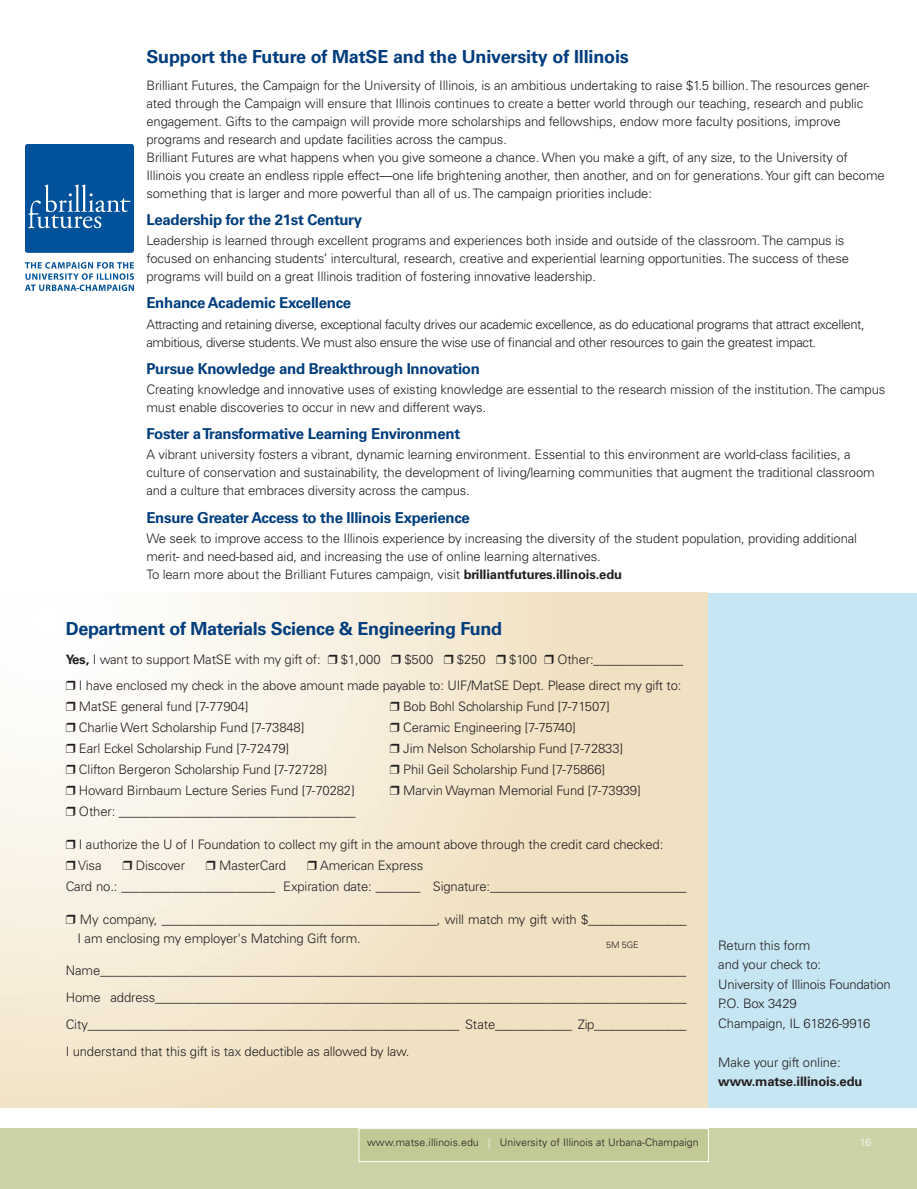
<style>
.page{position:relative;width:917px;height:1189px;background:#fff}
.page>*{position:absolute;margin:0;border:0;box-sizing:border-box;transform-origin:0 0}
.head_2{font:700 18px "Univers LT Std";letter-spacing:-.02em;color:#013d7d}
.head_3{font:700 15px "Univers LT Std";letter-spacing:-.02em;color:#013d7d}
.body_text_first_para{font:300 13.05px/18px "Univers LT Std";letter-spacing:-.01em;color:#231f20}
.body_text_first_para-2{font:300 13.05px/18px "Univers LT Std";letter-spacing:-.03em;color:#231f20}
.body_text_first_para-3{font:700 13.05px/19.5px "Univers LT Std";letter-spacing:-.01em;color:#231f20}
.t1{font:300 10.5px "Univers LT Std";letter-spacing:.01em;color:#231f20}
.t2{font:300 10.5px "Univers LT Std";color:#fff}
.body_text_first_para-4{font:300 9px "Univers LT Std";color:#231f20}
.s1{font-weight:700}
.s2{font-weight:300}
.s3{color:#fff}
</style>
<div class="page">
<div style="left:0;top:1128px;width:916px;height:61px;background:#cdd2a6"></div>
<div style="left:358px;top:1128px;width:350px;height:34px;background:#c2c994;border:1px solid #fff"></div>
<svg style="left:0;top:593px;width:707px;height:514px;background:#f4e9d3"></svg>
<div style="left:708px;top:593px;width:208px;height:514px;background:#c7e6f4"></div>
<img style="left:25px;top:144px;width:108px;height:147px">
<svg style="left:328px;top:655px;width:9px;height:9px"></svg>
<svg style="left:391px;top:655px;width:9px;height:9px"></svg>
<svg style="left:444px;top:655px;width:9px;height:9px"></svg>
<svg style="left:496px;top:655px;width:9px;height:9px"></svg>
<svg style="left:544px;top:655px;width:9px;height:9px"></svg>
<svg style="left:66px;top:680px;width:9px;height:10px"></svg>
<svg style="left:66px;top:701px;width:9px;height:10px"></svg>
<svg style="left:390px;top:701px;width:9px;height:10px"></svg>
<svg style="left:66px;top:722px;width:9px;height:10px"></svg>
<svg style="left:390px;top:722px;width:9px;height:10px"></svg>
<svg style="left:66px;top:743px;width:9px;height:10px"></svg>
<svg style="left:390px;top:743px;width:9px;height:10px"></svg>
<svg style="left:66px;top:764px;width:9px;height:10px"></svg>
<svg style="left:390px;top:764px;width:9px;height:10px"></svg>
<svg style="left:66px;top:785px;width:9px;height:10px"></svg>
<svg style="left:390px;top:785px;width:9px;height:10px"></svg>
<svg style="left:66px;top:806px;width:9px;height:10px"></svg>
<svg style="left:66px;top:839px;width:9px;height:10px"></svg>
<svg style="left:66px;top:860px;width:9px;height:10px"></svg>
<svg style="left:123px;top:860px;width:9px;height:10px"></svg>
<svg style="left:206px;top:860px;width:9px;height:10px"></svg>
<svg style="left:307px;top:860px;width:9px;height:10px"></svg>
<svg style="left:66px;top:914px;width:9px;height:10px"></svg>
<p class="head_2" style="left:146px;top:46px;width:483px">Support the Future of MatSE and the University of Illinois</p>
<p class="body_text_first_para" style="left:146px;top:76px;width:724px">Brilliant Futures, the Campaign for the University of Illinois, is an ambitious undertaking to raise $1.5 billion. The resources gener&shy;ated through the Campaign will ensure that Illinois continues to create a better world through our teaching, research and public engagement. Gifts to the campaign will provide more scholarships and fellowships, endow more faculty positions, improve programs and research and update facilities across the campus.</p>
<p class="body_text_first_para" style="left:146px;top:148px;width:739px">Brilliant Futures are what happens when you give someone a chance. When you make a gift, of any size, to the University of<br>Illinois you create an endless ripple effect—one life brightening another, then another, and on for generations. Your gift can become something that is larger and more powerful than all of us. The campaign priorities include:</p>
<p class="head_3" style="left:146px;top:211px;width:217px">Leadership for the 21st Century</p>
<p class="body_text_first_para" style="left:146px;top:231px;width:703px">Leadership is learned through excellent programs and experiences both inside and outside of the classroom. The campus is focused on enhancing students’ intercultural, research, creative and experiential learning opportunities. The success of these programs will build on a great Illinois tradition of fostering innovative leadership.</p>
<p class="head_3" style="left:146px;top:294px;width:206px">Enhance Academic Excellence</p>
<p class="body_text_first_para-2" style="left:146px;top:315px;width:719px">Attracting and retaining diverse, exceptional faculty drives our academic excellence, as do educational programs that attract excellent, ambitious, diverse students. We must also ensure the wise use of financial and other resources to gain the greatest impact.</p>
<p class="head_3" style="left:146px;top:360px;width:335px">Pursue Knowledge and Breakthrough Innovation</p>
<p class="body_text_first_para" style="left:146px;top:380px;width:740px">Creating knowledge and innovative uses of existing knowledge are essential to the research mission of the institution. The campus must enable discoveries to occur in new and different ways.</p>
<p class="head_3" style="left:146px;top:425px;width:315px">Foster a Transformative Learning Environment</p>
<p class="body_text_first_para" style="left:146px;top:446px;width:729px">A vibrant university fosters a vibrant, dynamic learning environment. Essential to this environment are world-class facilities, a culture of conservation and sustainability, the development of living/learning communities that augment the traditional classroom and a culture that embraces diversity across the campus.</p>
<p class="head_3" style="left:146px;top:509px;width:325px">Ensure Greater Access to the Illinois Experience</p>
<p class="body_text_first_para" style="left:146px;top:529px;width:712px">We seek to improve access to the Illinois experience by increasing the diversity of the student population, providing additional merit- and need-based aid, and increasing the use of online learning alternatives.</p>
<p class="body_text_first_para" style="left:146px;top:565px;width:477px">To learn more about the Brilliant Futures campaign, visit <span class="s1">brilliantfutures.illinois.edu</span></p>
<p class="head_2" style="left:66px;top:618px;width:437px">Department of Materials Science &amp; Engineering Fund</p>
<p class="body_text_first_para" style="left:66px;top:650px;width:256px"><span class="s1">Yes,</span> I want to support MatSE with my gift of:</p>
<p class="body_text_first_para" style="left:341px;top:650px;width:41px">$1,000</p>
<p class="body_text_first_para" style="left:404px;top:650px;width:30px">$500</p>
<p class="body_text_first_para" style="left:457px;top:650px;width:30px">$250</p>
<p class="body_text_first_para" style="left:509px;top:650px;width:29px">$100</p>
<p class="body_text_first_para" style="left:557px;top:650px;width:127px">Other:______________</p>
<p class="body_text_first_para" style="left:79px;top:676px;width:603px">I have enclosed my check in the above amount made payable to: UIF/MatSE Dept. Please direct my gift to:</p>
<p class="body_text_first_para" style="left:79px;top:697px;width:171px">MatSE general fund [7-77904]</p>
<p class="body_text_first_para" style="left:403px;top:697px;width:208px">Bob Bohl Scholarship Fund [7-71507]</p>
<p class="body_text_first_para" style="left:79px;top:718px;width:227px">Charlie Wert Scholarship Fund [7-73848]</p>
<p class="body_text_first_para" style="left:403px;top:718px;width:174px">Ceramic Engineering [7-75740]</p>
<p class="body_text_first_para" style="left:79px;top:739px;width:212px">Earl Eckel Scholarship Fund [7-72479]</p>
<p class="body_text_first_para" style="left:403px;top:739px;width:221px">Jim Nelson Scholarship Fund [7-72833]</p>
<p class="body_text_first_para" style="left:79px;top:760px;width:249px">Clifton Bergeron Scholarship Fund [7-72728]</p>
<p class="body_text_first_para" style="left:403px;top:760px;width:203px">Phil Geil Scholarship Fund [7-75866]</p>
<p class="body_text_first_para" style="left:79px;top:781px;width:277px">Howard Birnbaum Lecture Series Fund [7-70282]</p>
<p class="body_text_first_para" style="left:403px;top:781px;width:239px">Marvin Wayman Memorial Fund [7-73939]</p>
<p class="body_text_first_para" style="left:79px;top:802px;width:278px">Other: _____________________________________</p>
<p class="body_text_first_para" style="left:79px;top:835px;width:585px">I authorize the U of I Foundation to collect my gift in the amount above through the credit card checked:</p>
<p class="body_text_first_para" style="left:78px;top:856px;width:25px">Visa</p>
<p class="body_text_first_para" style="left:136px;top:856px;width:51px">Discover</p>
<p class="body_text_first_para" style="left:219px;top:856px;width:68px">MasterCard</p>
<p class="body_text_first_para" style="left:320px;top:856px;width:105px">American Express</p>
<p class="body_text_first_para" style="left:66px;top:877px;width:622px">Card no.: ________________________ Expiration date: _______ Signature:_______________________________</p>
<p class="body_text_first_para" style="left:80px;top:910px;width:608px">My company, ___________________________________________, will match my gift with $________________</p>
<p class="body_text_first_para" style="left:78px;top:929px;width:285px">I am enclosing my employer's Matching Gift form.</p>
<p class="body_text_first_para-4" style="left:606px;top:939px;width:34px">5M 5GE</p>
<p class="body_text_first_para" style="left:66px;top:961px;width:621px">Name___________________________________________________________________________________________</p>
<p class="body_text_first_para" style="left:66px;top:988px;width:622px">Home address___________________________________________________________________________________</p>
<p class="body_text_first_para" style="left:66px;top:1015px;width:622px">City__________________________________________________________ State____________ Zip_______________</p>
<p class="body_text_first_para" style="left:66px;top:1042px;width:345px">I understand that this gift is tax deductible as allowed by law.</p>
<p class="body_text_first_para" style="left:718px;top:935px;width:104px;line-height:19.5px">Return this form and your check to:</p>
<p class="body_text_first_para" style="left:718px;top:975px;width:174px">University of Illinois Foundation</p>
<p class="body_text_first_para" style="left:718px;top:994px;width:80px">P.O. Box 3429</p>
<p class="body_text_first_para" style="left:718px;top:1014px;width:153px">Champaign, IL 61826-9916</p>
<p class="body_text_first_para-3" style="left:718px;top:1052px;width:146px"><span class="s2">Make your gift online: </span>www.matse.illinois.edu</p>
<p class="t1" style="left:367px;top:1135px;width:333px">www.matse.illinois.edu <span class="s3">|</span> University of Illinois at Urbana-Champaign</p>
<p class="t2" style="left:859px;top:1135px;width:13px">16</p>
</div>
